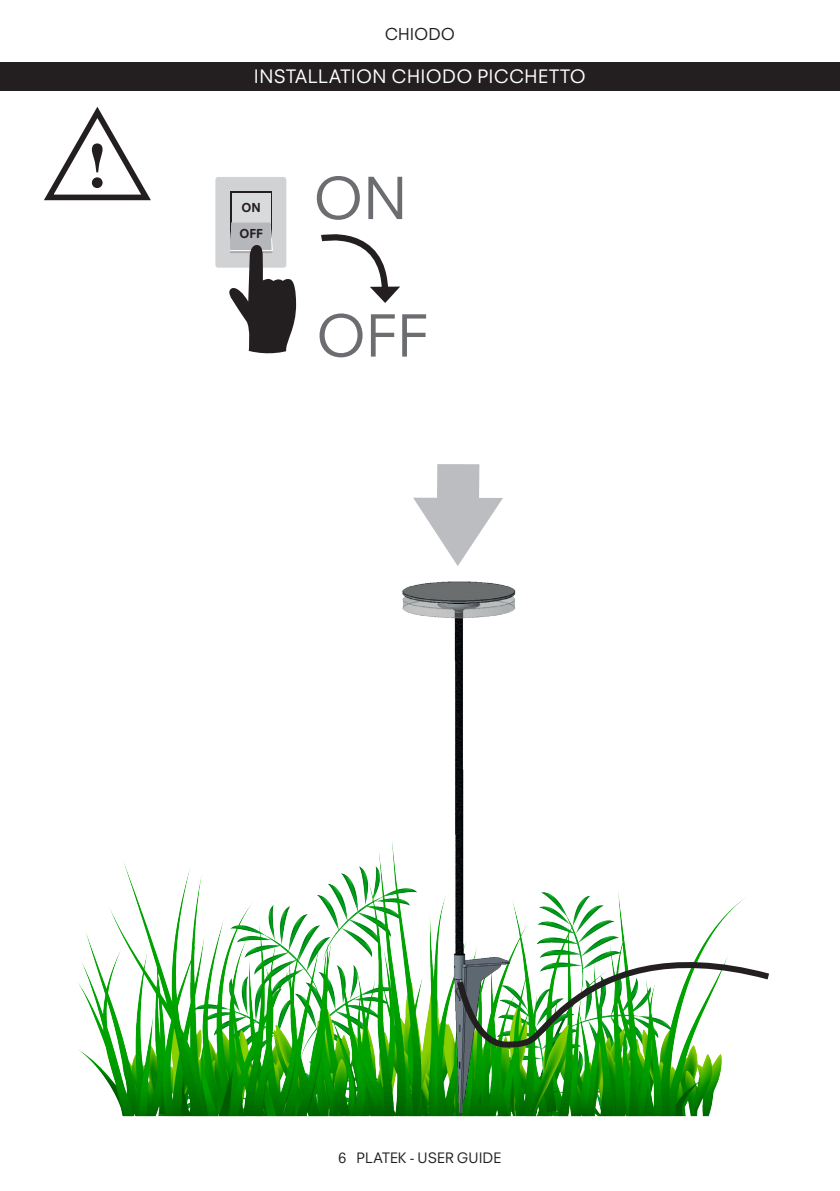
<style>
.page{position:relative;width:840px;height:1191px;background:#fff}
.page>*{position:absolute;margin:0;border:0;box-sizing:border-box;transform-origin:0 0}
.t1{font:56.2px "Neuzeit SLT Std";color:#6c6d70}
.t2{font:18px "Neuzeit SLT Std";letter-spacing:.02em;color:#fff}
.t3{font:16px "Neuzeit SLT Std";color:#231f20}
.t4{font:14px "Neuzeit SLT Std";letter-spacing:.005em;color:#231f20}
.t5{font:800 12px "Neuzeit SLT Std";color:#231f20}
</style>
<div class="page">
<div style="left:0;top:62px;width:839px;height:29px;background:#231f20"></div>
<img style="left:78px;top:861px;width:668px;height:256px">
<img style="left:362px;top:581px;width:196px;height:536px">
<svg style="left:454px;top:949px;width:315px;height:101px"></svg>
<svg style="left:413px;top:464px;width:89px;height:102px"></svg>
<svg style="left:321px;top:234px;width:79px;height:69px"></svg>
<svg style="left:44px;top:107px;width:107px;height:94px"></svg>
<div style="left:215px;top:177px;width:71px;height:91px;background:#d1d2d4;border-radius:3px"></div>
<svg style="left:230px;top:192px;width:41px;height:30px"></svg>
<div style="left:231px;top:193px;width:39px;height:31px;background:#d9dadc"></div>
<svg style="left:226px;top:222px;width:70px;height:132px"></svg>
<p class="t3" style="left:384px;top:25px;width:72px">CHIODO</p>
<p class="t2" style="left:254px;top:66px;width:333px">INSTALLATION CH ODO PICCHETTO</p>
<p class="t2" style="left:354px;top:66px;width:160px">TECHNICAL DATA</p>
<p class="t5" style="left:241px;top:201px;width:21px">ON</p>
<p class="t5" style="left:239px;top:227px;width:25px">OFF</p>
<p class="t1" style="left:313px;top:164px;width:95px">ON</p>
<p class="t1" style="left:316px;top:302px;width:114px">OFF</p>
<p class="t4" style="left:338px;top:1149px;width:164px">6 PLATEK - USER GUIDE</p>
</div>
